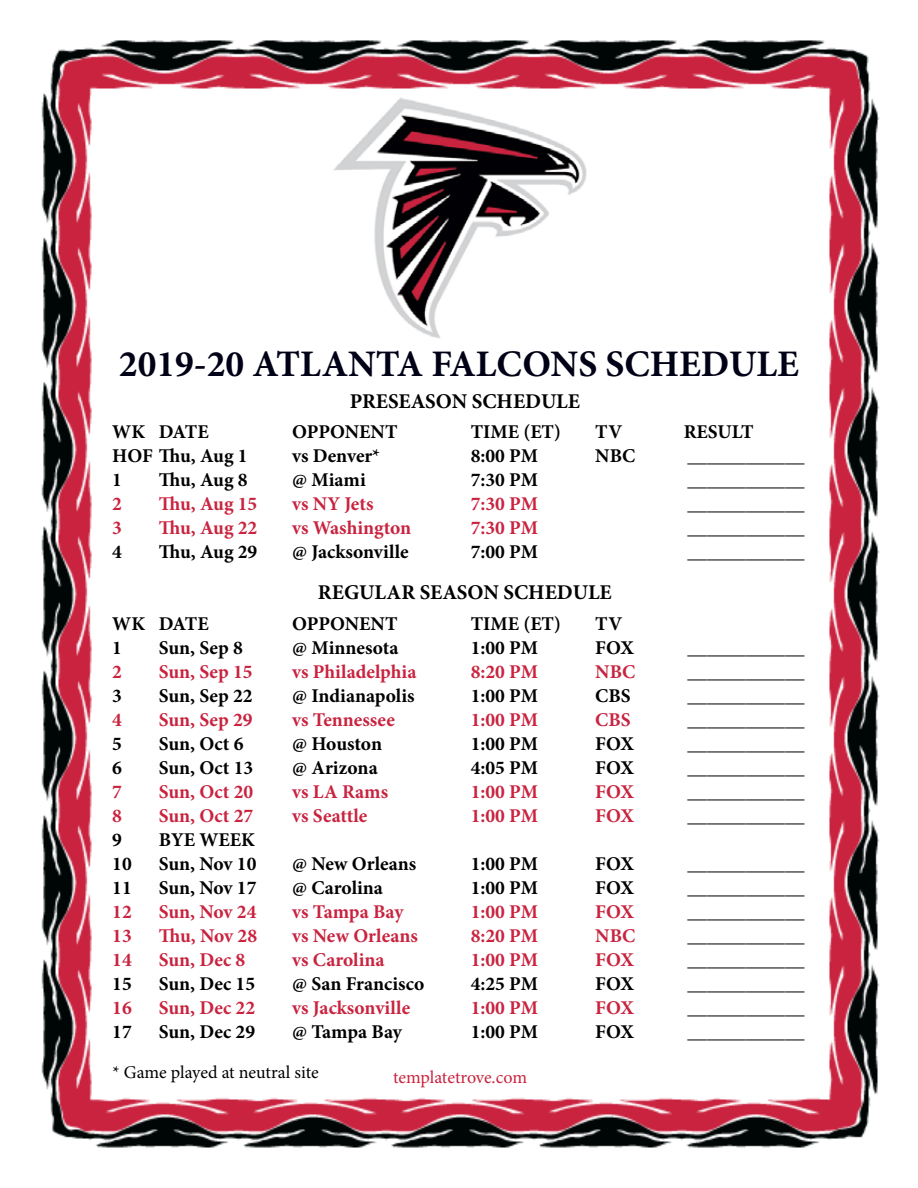
<style>
.page{position:relative;width:918px;height:1188px;background:#fff}
.page>*{position:absolute;margin:0;border:0;box-sizing:border-box;transform-origin:0 0}
.t1{font:700 37.5px "Minion Pro";color:#000016}
.t2{font:700 21px "Minion Pro";color:#000}
.t3{font:700 19.5px "Minion Pro";color:#000}
.t4{font:700 19.5px "Minion Pro";color:#c9233f}
.t5{font:18px "Minion Pro";letter-spacing:-.005em;color:#000}
.t6{font:18px "Minion Pro";letter-spacing:-.005em;color:#c9233f}
</style>
<div class="page">
<img style="left:41px;top:40px;width:839px;height:1108px">
<img style="left:329px;top:94px;width:261px;height:245px">
<h1 class="t1" style="left:119px;top:337px;width:681px">2019-20 ATLANTA FALCONS SCHEDULE</h1>
<p class="t2" style="left:350px;top:387px;width:232px">PRESEASON SCHEDULE</p>
<p class="t3" style="left:112px;top:418px;width:98px">WK DATE</p>
<p class="t3" style="left:292px;top:418px;width:107px">OPPONENT</p>
<p class="t3" style="left:471px;top:418px;width:92px">TIME (ET)</p>
<p class="t3" style="left:595px;top:418px;width:28px">TV</p>
<p class="t3" style="left:684px;top:418px;width:71px">RESULT</p>
<p class="t3" style="left:112px;top:442px;width:137px">HOF Thu, Aug 1</p>
<p class="t3" style="left:292px;top:442px;width:89px">vs Denver*</p>
<p class="t3" style="left:471px;top:442px;width:69px">8:00 PM</p>
<p class="t3" style="left:595px;top:442px;width:42px">NBC</p>
<p class="t3" style="left:688px;top:442px;width:118px">____________</p>
<p class="t3" style="left:112px;top:466px;width:11px">1</p>
<p class="t3" style="left:159px;top:466px;width:90px">Thu, Aug 8</p>
<p class="t3" style="left:292px;top:466px;width:75px">@ Miami</p>
<p class="t3" style="left:471px;top:466px;width:69px">7:30 PM</p>
<p class="t3" style="left:688px;top:466px;width:118px">____________</p>
<p class="t4" style="left:112px;top:490px;width:11px">2</p>
<p class="t4" style="left:159px;top:490px;width:100px">Thu, Aug 15</p>
<p class="t4" style="left:292px;top:490px;width:83px">vs NY Jets</p>
<p class="t4" style="left:471px;top:490px;width:69px">7:30 PM</p>
<p class="t3" style="left:688px;top:490px;width:118px">____________</p>
<p class="t4" style="left:112px;top:514px;width:11px">3</p>
<p class="t4" style="left:159px;top:514px;width:100px">Thu, Aug 22</p>
<p class="t4" style="left:292px;top:514px;width:120px">vs Washington</p>
<p class="t4" style="left:471px;top:514px;width:69px">7:30 PM</p>
<p class="t3" style="left:688px;top:514px;width:118px">____________</p>
<p class="t3" style="left:112px;top:538px;width:11px">4</p>
<p class="t3" style="left:159px;top:538px;width:100px">Thu, Aug 29</p>
<p class="t3" style="left:292px;top:538px;width:118px">@ Jacksonville</p>
<p class="t3" style="left:471px;top:538px;width:69px">7:00 PM</p>
<p class="t3" style="left:688px;top:538px;width:118px">____________</p>
<p class="t2" style="left:318px;top:577px;width:295px">REGULAR SEASON SCHEDULE</p>
<p class="t3" style="left:112px;top:610px;width:98px">WK DATE</p>
<p class="t3" style="left:292px;top:610px;width:107px">OPPONENT</p>
<p class="t3" style="left:471px;top:610px;width:92px">TIME (ET)</p>
<p class="t3" style="left:595px;top:610px;width:28px">TV</p>
<p class="t3" style="left:112px;top:634px;width:11px">1</p>
<p class="t3" style="left:159px;top:634px;width:86px">Sun, Sep 8</p>
<p class="t3" style="left:292px;top:634px;width:108px">@ Minnesota</p>
<p class="t3" style="left:471px;top:634px;width:69px">1:00 PM</p>
<p class="t3" style="left:595px;top:634px;width:40px">FOX</p>
<p class="t3" style="left:688px;top:634px;width:118px">____________</p>
<p class="t4" style="left:112px;top:658px;width:11px">2</p>
<p class="t4" style="left:159px;top:658px;width:95px">Sun, Sep 15</p>
<p class="t4" style="left:292px;top:658px;width:126px">vs Philadelphia</p>
<p class="t4" style="left:471px;top:658px;width:69px">8:20 PM</p>
<p class="t4" style="left:595px;top:658px;width:42px">NBC</p>
<p class="t3" style="left:688px;top:658px;width:118px">____________</p>
<p class="t3" style="left:112px;top:682px;width:11px">3</p>
<p class="t3" style="left:159px;top:682px;width:95px">Sun, Sep 22</p>
<p class="t3" style="left:292px;top:682px;width:124px">@ Indianapolis</p>
<p class="t3" style="left:471px;top:682px;width:69px">1:00 PM</p>
<p class="t3" style="left:595px;top:682px;width:37px">CBS</p>
<p class="t3" style="left:688px;top:682px;width:118px">____________</p>
<p class="t4" style="left:112px;top:706px;width:11px">4</p>
<p class="t4" style="left:159px;top:706px;width:95px">Sun, Sep 29</p>
<p class="t4" style="left:292px;top:706px;width:104px">vs Tennessee</p>
<p class="t4" style="left:471px;top:706px;width:69px">1:00 PM</p>
<p class="t4" style="left:595px;top:706px;width:37px">CBS</p>
<p class="t3" style="left:688px;top:706px;width:118px">____________</p>
<p class="t3" style="left:112px;top:730px;width:11px">5</p>
<p class="t3" style="left:159px;top:730px;width:86px">Sun, Oct 6</p>
<p class="t3" style="left:292px;top:730px;width:91px">@ Houston</p>
<p class="t3" style="left:471px;top:730px;width:69px">1:00 PM</p>
<p class="t3" style="left:595px;top:730px;width:40px">FOX</p>
<p class="t3" style="left:688px;top:730px;width:118px">____________</p>
<p class="t3" style="left:112px;top:754px;width:11px">6</p>
<p class="t3" style="left:159px;top:754px;width:96px">Sun, Oct 13</p>
<p class="t3" style="left:292px;top:754px;width:87px">@ Arizona</p>
<p class="t3" style="left:471px;top:754px;width:69px">4:05 PM</p>
<p class="t3" style="left:595px;top:754px;width:40px">FOX</p>
<p class="t3" style="left:688px;top:754px;width:118px">____________</p>
<p class="t4" style="left:112px;top:778px;width:11px">7</p>
<p class="t4" style="left:159px;top:778px;width:96px">Sun, Oct 20</p>
<p class="t4" style="left:292px;top:778px;width:97px">vs LA Rams</p>
<p class="t4" style="left:471px;top:778px;width:69px">1:00 PM</p>
<p class="t4" style="left:595px;top:778px;width:40px">FOX</p>
<p class="t3" style="left:688px;top:778px;width:118px">____________</p>
<p class="t4" style="left:112px;top:802px;width:11px">8</p>
<p class="t4" style="left:159px;top:802px;width:96px">Sun, Oct 27</p>
<p class="t4" style="left:292px;top:802px;width:77px">vs Seattle</p>
<p class="t4" style="left:471px;top:802px;width:69px">1:00 PM</p>
<p class="t4" style="left:595px;top:802px;width:40px">FOX</p>
<p class="t3" style="left:688px;top:802px;width:118px">____________</p>
<p class="t3" style="left:112px;top:826px;width:11px">9</p>
<p class="t3" style="left:159px;top:826px;width:98px">BYE WEEK</p>
<p class="t3" style="left:112px;top:850px;width:21px">10</p>
<p class="t3" style="left:159px;top:850px;width:99px">Sun, Nov 10</p>
<p class="t3" style="left:292px;top:850px;width:126px">@ New Orleans</p>
<p class="t3" style="left:471px;top:850px;width:69px">1:00 PM</p>
<p class="t3" style="left:595px;top:850px;width:40px">FOX</p>
<p class="t3" style="left:688px;top:850px;width:118px">____________</p>
<p class="t3" style="left:112px;top:874px;width:21px">11</p>
<p class="t3" style="left:159px;top:874px;width:99px">Sun, Nov 17</p>
<p class="t3" style="left:292px;top:874px;width:92px">@ Carolina</p>
<p class="t3" style="left:471px;top:874px;width:69px">1:00 PM</p>
<p class="t3" style="left:595px;top:874px;width:40px">FOX</p>
<p class="t3" style="left:688px;top:874px;width:118px">____________</p>
<p class="t4" style="left:112px;top:898px;width:21px">12</p>
<p class="t4" style="left:159px;top:898px;width:99px">Sun, Nov 24</p>
<p class="t4" style="left:292px;top:898px;width:113px">vs Tampa Bay</p>
<p class="t4" style="left:471px;top:898px;width:69px">1:00 PM</p>
<p class="t4" style="left:595px;top:898px;width:40px">FOX</p>
<p class="t3" style="left:688px;top:898px;width:118px">____________</p>
<p class="t4" style="left:112px;top:922px;width:21px">13</p>
<p class="t4" style="left:159px;top:922px;width:100px">Thu, Nov 28</p>
<p class="t4" style="left:292px;top:922px;width:127px">vs New Orleans</p>
<p class="t4" style="left:471px;top:922px;width:69px">8:20 PM</p>
<p class="t4" style="left:595px;top:922px;width:42px">NBC</p>
<p class="t3" style="left:688px;top:922px;width:118px">____________</p>
<p class="t4" style="left:112px;top:946px;width:21px">14</p>
<p class="t4" style="left:159px;top:946px;width:88px">Sun, Dec 8</p>
<p class="t4" style="left:292px;top:946px;width:94px">vs Carolina</p>
<p class="t4" style="left:471px;top:946px;width:69px">1:00 PM</p>
<p class="t4" style="left:595px;top:946px;width:40px">FOX</p>
<p class="t3" style="left:688px;top:946px;width:118px">____________</p>
<p class="t3" style="left:112px;top:970px;width:21px">15</p>
<p class="t3" style="left:159px;top:970px;width:98px">Sun, Dec 15</p>
<p class="t3" style="left:292px;top:970px;width:133px">@ San Francisco</p>
<p class="t3" style="left:471px;top:970px;width:69px">4:25 PM</p>
<p class="t3" style="left:595px;top:970px;width:40px">FOX</p>
<p class="t3" style="left:688px;top:970px;width:118px">____________</p>
<p class="t4" style="left:112px;top:994px;width:21px">16</p>
<p class="t4" style="left:159px;top:994px;width:98px">Sun, Dec 22</p>
<p class="t4" style="left:292px;top:994px;width:119px">vs Jacksonville</p>
<p class="t4" style="left:471px;top:994px;width:69px">1:00 PM</p>
<p class="t4" style="left:595px;top:994px;width:40px">FOX</p>
<p class="t3" style="left:688px;top:994px;width:118px">____________</p>
<p class="t3" style="left:112px;top:1018px;width:21px">17</p>
<p class="t3" style="left:159px;top:1018px;width:98px">Sun, Dec 29</p>
<p class="t3" style="left:292px;top:1018px;width:111px">@ Tampa Bay</p>
<p class="t3" style="left:471px;top:1018px;width:69px">1:00 PM</p>
<p class="t3" style="left:595px;top:1018px;width:40px">FOX</p>
<p class="t3" style="left:688px;top:1018px;width:118px">____________</p>
<p class="t5" style="left:112px;top:1060px;width:208px">* Game played at neutral site</p>
<p class="t6" style="left:393px;top:1065px;width:136px">templatetrove.com</p>
</div>
